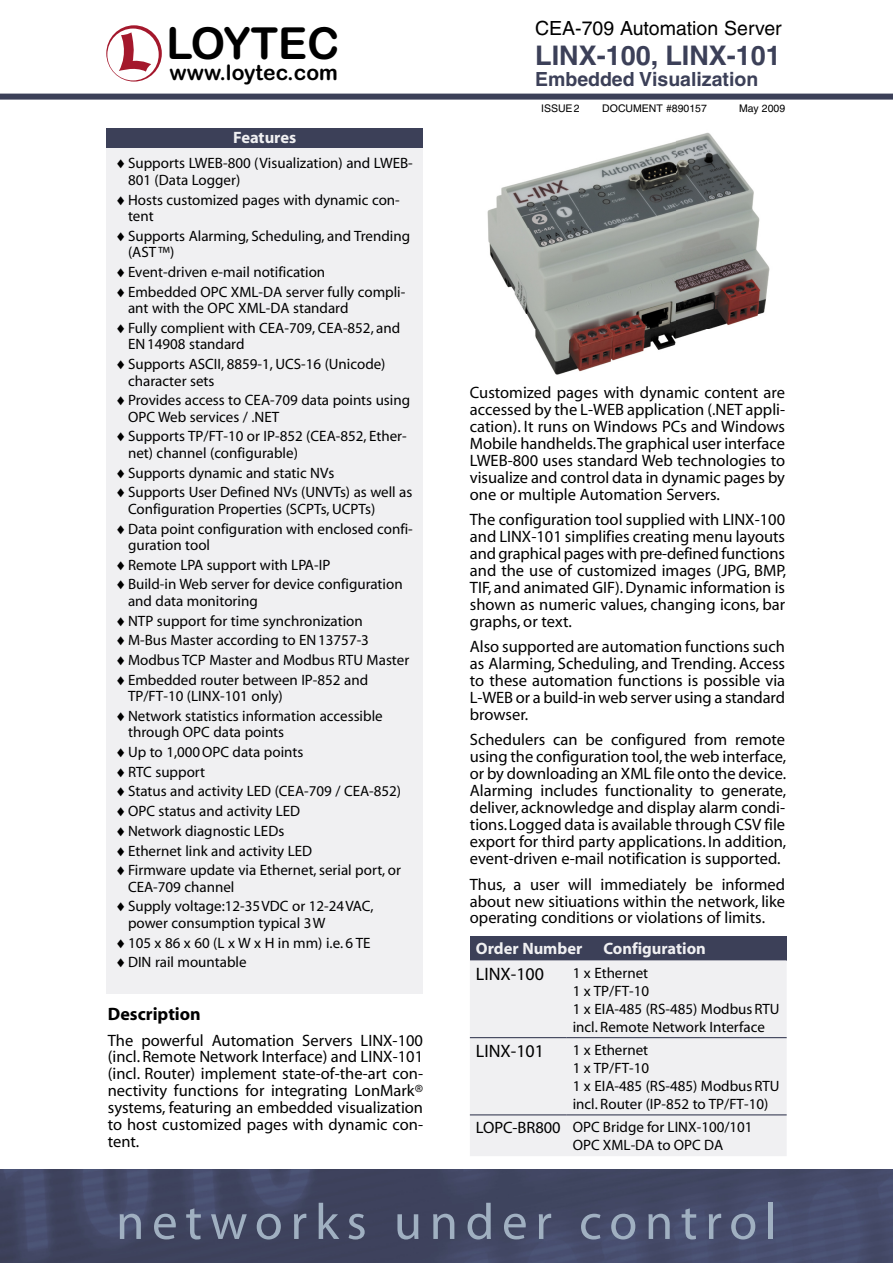
<style>
.page{position:relative;width:893px;height:1263px;background:#fff}
.page>*{position:absolute;margin:0;border:0;box-sizing:border-box;transform-origin:0 0}
.t1{font:51px "Myriad";letter-spacing:.15em;color:#a0b0c1}
.t2{font:44.1px "Arial Rounded MT Bold";color:#000}
.t3{font:700 27px "Helvetica";color:#3c4058}
.t4{font:21.45px "Arial Rounded MT Bold";color:#000}
.t5{font:19.5px "Helvetica";color:#000}
.t6{font:700 19.5px "Helvetica";color:#3c4058}
.t7{font:18px "Myriad";color:#000}
.t8{font:700 18px "Myriad";color:#000}
.t9{font:16.5px/17px "Myriad";color:#000;text-align:justify}
.t10{font:700 16.5px "Myriad";color:#f0f0f2}
.t11{font:15px/19.6px "Myriad";color:#000}
.t12{font:10.5px "Helvetica";color:#000}
.s1{font-size:16.5px}
</style>
<div class="page">
<div style="left:0;top:94px;width:893px;height:6px;background:#3c4058"></div>
<svg style="left:106px;top:25px;width:56px;height:57px"></svg>
<img style="left:0;top:1169px;width:893px;height:94px">
<img style="left:487px;top:132px;width:283px;height:243px">
<div style="left:106px;top:128px;width:317px;height:21px;background:#3c4058"></div>
<div style="left:106px;top:148px;width:317px;height:845px;background:#f0f0f2"></div>
<div style="left:470px;top:936px;width:317px;height:24px;background:#3c4058"></div>
<div style="left:470px;top:960px;width:317px;height:196px;background:#f0f0f2"></div>
<hr style="left:470px;top:1037px;width:97px;height:1px;background:#3c4058">
<hr style="left:567px;top:1037px;width:220px;height:1px;background:#3c4058">
<hr style="left:470px;top:1114px;width:97px;height:1px;background:#3c4058">
<hr style="left:567px;top:1114px;width:220px;height:1px;background:#3c4058">
<h2 class="t2" style="left:167px;top:18px;width:174px">LOYTEC</h2>
<h3 class="t4" style="left:170px;top:59px;width:170px">www.loytec.com</h3>
<p class="t10" style="left:233px;top:129px;width:65px">Features</p>
<p class="t11" style="left:128px;top:156px;width:286px;line-height:16.5px;text-indent:-13px">♦ Supports LWEB-800 (Visualization) and LWEB-<br>801 (Data Logger)</p>
<p class="t11" style="left:128px;top:192px;width:273px;line-height:16.5px;text-indent:-13px">♦ Hosts customized pages with dynamic con&shy;tent</p>
<p class="t11" style="left:128px;top:228px;width:284px;line-height:16.5px;text-indent:-13px">♦ Supports Alarming, Scheduling, and Trending (AST ™)</p>
<p class="t11" style="left:115px;top:263px;width:292px">♦ Event-driven e-mail notification<br>♦ Embedded OPC XML-DA server fully compli-</p>
<p class="t11" style="left:115px;top:299px;width:286px;text-indent:13px">ant with the OPC XML-DA standard<br>♦ Fully complient with CEA-709, CEA-852, and</p>
<p class="t11" style="left:115px;top:335px;width:272px;text-indent:13px">EN 14908 standard<br>♦ Supports ASCII, 8859-1, UCS-16 (Unicode)</p>
<p class="t11" style="left:115px;top:371px;width:296px;text-indent:13px">character sets<br>♦ Provides access to CEA-709 data points using</p>
<p class="t11" style="left:115px;top:408px;width:293px;text-indent:13px">OPC Web services / .NET<br>♦ Supports TP/FT-10 or IP-852 (CEA-852, Ether-</p>
<p class="t11" style="left:115px;top:444px;width:299px;text-indent:13px">net) channel (configurable)<br>♦ Supports dynamic and static NVs<br>♦ Supports User Defined NVs (UNVTs) as well as</p>
<p class="t11" style="left:115px;top:500px;width:299px;text-indent:13px">Configuration Properties (SCPTs, UCPTs)<br>♦ Data point configuration with enclosed confi-</p>
<p class="t11" style="left:115px;top:536px;width:289px;text-indent:13px">guration tool<br>♦ Remote LPA support with LPA-IP<br>♦ Build-in Web server for device configuration</p>
<p class="t11" style="left:115px;top:592px;width:295px;text-indent:13px">and data monitoring<br>♦ NTP support for time synchronization<br>♦ M-Bus Master according to EN 13757-3<br>♦ Modbus TCP Master and Modbus RTU Master ♦ Embedded router between IP-852 and</p>
<p class="t11" style="left:115px;top:687px;width:269px;text-indent:13px">TP/FT-10 (LINX-101 only)<br>♦ Network statistics information accessible</p>
<p class="t11" style="left:115px;top:723px;width:287px;text-indent:13px">through OPC data points<br>♦ Up to 1,000 OPC data points<br>♦ RTC support<br>♦ Status and activity LED (CEA-709 / CEA-852) ♦ OPC status and activity LED<br>♦ Network diagnostic LEDs<br>♦ Ethernet link and activity LED<br>♦ Firmware update via Ethernet, serial port, or</p>
<p class="t11" style="left:115px;top:877px;width:260px;text-indent:13px">CEA-709 channel<br>♦ Supply voltage:12-35VDC or 12-24 VAC,</p>
<p class="t11" style="left:115px;top:914px;width:257px;text-indent:13px">power consumption typical 3 W<br>♦ 105 x 86 x 60 (L x W x H in mm) i.e. 6 TE ♦ DIN rail mountable</p>
<p class="t8" style="left:108px;top:1005px;width:95px">Description</p>
<p class="t9" style="left:108px;top:1032px;width:317px">The powerful Automation Servers LINX-100 (incl. Remote Network Interface) and LINX-101 (incl. Router) implement state-of-the-art con&shy;nectivity functions for integrating LonMark® systems, featuring an embedded visualization to host customized pages with dynamic con&shy;tent.</p>
<h3 class="t5" style="left:535px;top:17px;width:248px">CEA-709 Automation Server</h3>
<h3 class="t3" style="left:535px;top:39px;width:247px">LINX-100, LINX-101</h3>
<h3 class="t6" style="left:535px;top:68px;width:225px">Embedded Visualization</h3>
<p class="t12" style="left:541px;top:102px;width:40px">ISSUE 2</p>
<p class="t12" style="left:602px;top:102px;width:106px">DOCUMENT #890157</p>
<p class="t12" style="left:739px;top:102px;width:48px">May 2009</p>
<p class="t9" style="left:470px;top:385px;width:317px">Customized pages with dynamic content are accessed by the L-WEB application (.NET appli&shy;cation). It runs on Windows PCs and Windows Mobile handhelds. The graphical user interface LWEB-800 uses standard Web technologies to visualize and control data in dynamic pages by one or multiple Automation Servers.</p>
<p class="t9" style="left:470px;top:512px;width:318px">The configuration tool supplied with LINX-100 and LINX-101 simplifies creating menu layouts and graphical pages with pre-defined functions and the use of customized images (JPG, BMP, TIF, and animated GIF). Dynamic information is shown as numeric values, changing icons, bar graphs, or text.</p>
<p class="t9" style="left:470px;top:639px;width:317px">Also supported are automation functions such as Alarming, Scheduling, and Trending. Access to these automation functions is possible via L-WEB or a build-in web server using a standard browser.</p>
<p class="t9" style="left:470px;top:732px;width:318px">Schedulers can be configured from remote using the configuration tool, the web interface, or by downloading an XML file onto the device.<br>Alarming includes functionality to generate, deliver, acknowledge and display alarm condi&shy;tions. Logged data is available through CSV file export for third party applications. In addition, event-driven e-mail notification is supported.</p>
<p class="t9" style="left:470px;top:876px;width:317px">Thus, a user will immediately be informed about new sitiuations within the network, like operating conditions or violations of limits.</p>
<p class="t10" style="left:476px;top:940px;width:108px">Order Number</p>
<p class="t10" style="left:603px;top:940px;width:104px">Configuration</p>
<p class="t7" style="left:476px;top:965px;width:70px">LINX-100</p>
<p class="t11" style="left:573px;top:964px;width:208px;line-height:18px">1 x Ethernet<br>1 x TP/FT-10<br>1 x EIA-485 (RS-485) Modbus RTU incl. Remote Network Interface</p>
<p class="t7" style="left:476px;top:1042px;width:70px">LINX-101</p>
<p class="t11" style="left:573px;top:1041px;width:208px;line-height:18px">1 x Ethernet<br>1 x TP/FT-10<br>1 x EIA-485 (RS-485) Modbus RTU incl. Router (IP-852 to TP/FT-10)</p>
<p class="t11" style="left:573px;top:1119px;width:181px;line-height:18px;text-indent:-97px"><span class="s1">LOPC-BR800</span> OPC Bridge for LINX-100/101<br>OPC XML-DA to OPC DA</p>
<h1 class="t1" style="left:116px;top:1196px;width:662px">networks under control</h1>
</div>
